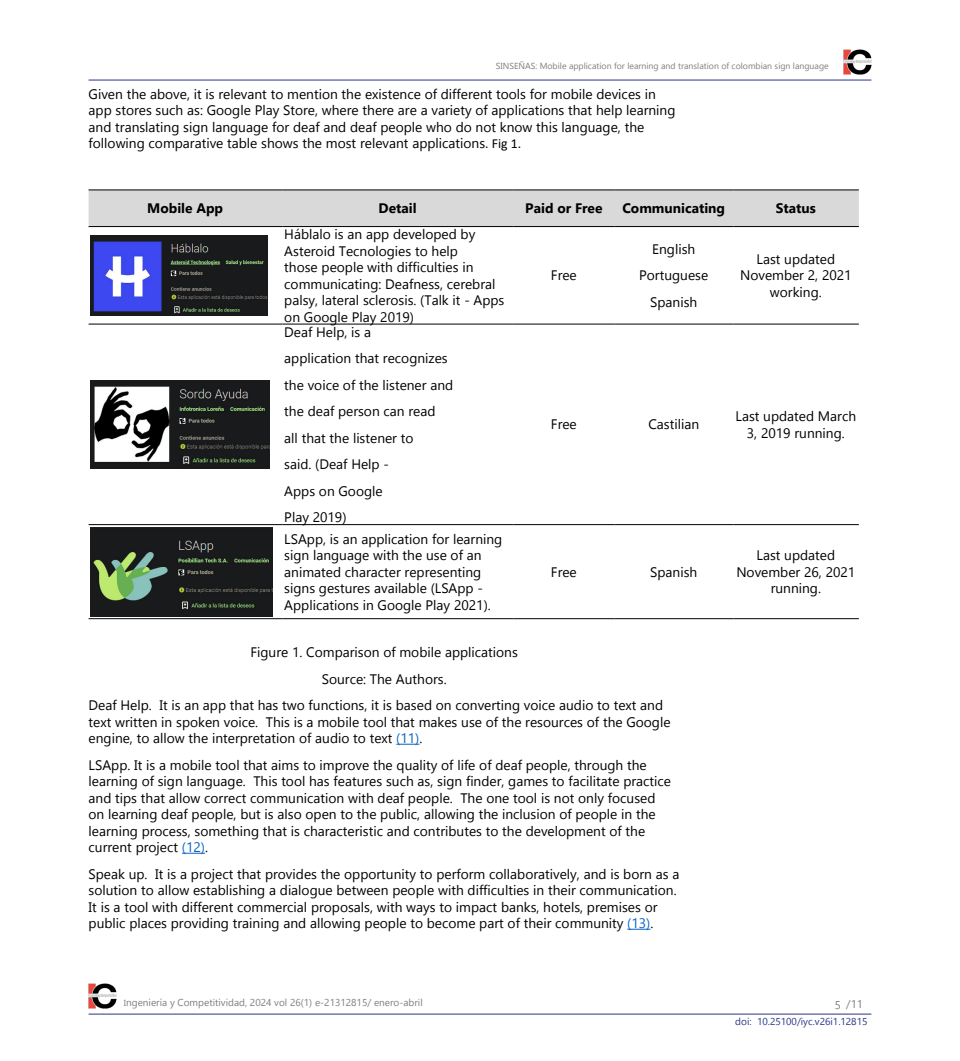
<style>
.page{position:relative;width:960px;height:1061px;background:#fff}
.page>*{position:absolute;margin:0;border:0;box-sizing:border-box;transform-origin:0 0}
.t1{font:13.75px/16.5px "Gadugi";color:#000}
.t2{font:700 13.75px "Gadugi";color:#000}
.t3{font:11.25px "Gadugi";color:#7e7e7d}
.t4{font:10px "Gadugi";color:#7e7e7d}
.t5{font:10px "Gadugi";color:#283583}
.t6{font:8.75px "Gadugi";color:#7e7e7d}
.s1{font-family:"Calibri"}
.s2{color:#0563c1}
.s3{font-size:8.75px}
</style>
<div class="page">
<hr style="left:89px;top:1014px;width:782px;height:1px;background:#283583">
<img style="left:89px;top:983px;width:28px;height:26px">
<hr style="left:89px;top:80px;width:782px;height:1px;background:#283583">
<img style="left:843px;top:49px;width:28px;height:26px">
<svg style="left:396px;top:744px;width:23px;height:1px"></svg>
<svg style="left:182px;top:853px;width:23px;height:1px"></svg>
<svg style="left:627px;top:929px;width:23px;height:1px"></svg>
<div style="left:89px;top:191px;width:770px;height:35px;background:#d9d9d9"></div>
<hr style="left:89px;top:190px;width:193px;height:1px;background:#000">
<hr style="left:282px;top:190px;width:232px;height:1px;background:#000">
<hr style="left:514px;top:190px;width:101px;height:1px;background:#000">
<hr style="left:615px;top:190px;width:118px;height:1px;background:#000">
<hr style="left:733px;top:190px;width:126px;height:1px;background:#000">
<hr style="left:89px;top:226px;width:193px;height:1px;background:#000">
<hr style="left:282px;top:226px;width:232px;height:1px;background:#000">
<hr style="left:514px;top:226px;width:101px;height:1px;background:#000">
<hr style="left:615px;top:226px;width:118px;height:1px;background:#000">
<hr style="left:733px;top:226px;width:126px;height:1px;background:#000">
<hr style="left:89px;top:324px;width:193px;height:1px;background:#000">
<hr style="left:282px;top:324px;width:232px;height:1px;background:#000">
<hr style="left:514px;top:324px;width:101px;height:1px;background:#000">
<hr style="left:615px;top:324px;width:118px;height:1px;background:#000">
<hr style="left:733px;top:324px;width:126px;height:1px;background:#000">
<hr style="left:89px;top:524px;width:193px;height:1px;background:#000">
<hr style="left:282px;top:524px;width:232px;height:1px;background:#000">
<hr style="left:514px;top:524px;width:101px;height:1px;background:#000">
<hr style="left:615px;top:524px;width:118px;height:1px;background:#000">
<hr style="left:733px;top:524px;width:126px;height:1px;background:#000">
<hr style="left:89px;top:618px;width:193px;height:1px;background:#000">
<hr style="left:282px;top:618px;width:232px;height:1px;background:#000">
<hr style="left:514px;top:618px;width:101px;height:1px;background:#000">
<hr style="left:615px;top:618px;width:118px;height:1px;background:#000">
<hr style="left:733px;top:618px;width:126px;height:1px;background:#000">
<img style="left:91px;top:235px;width:177px;height:80px">
<img style="left:91px;top:380px;width:179px;height:88px">
<img style="left:91px;top:527px;width:181px;height:89px">
<p class="t6" style="left:496px;top:60px;width:334px">SINSEÑAS: Mobile application for learning and translation of colombian sign language</p>
<p class="t1" style="left:89px;top:85px;width:588px">Given the above, it is relevant to mention the existence of different tools for mobile devices in app stores such as: Google Play Store, where there are a variety of applications that help learning and translating sign language for deaf and deaf people who do not know this language, the following comparative table shows the most relevant applications<span class="s1">. Fig 1.</span></p>
<p class="t2" style="left:147px;top:200px;width:77px">Mobile App</p>
<p class="t2" style="left:379px;top:200px;width:40px">Detail</p>
<p class="t2" style="left:525px;top:200px;width:79px">Paid or Free</p>
<p class="t2" style="left:622px;top:200px;width:104px">Communicating</p>
<p class="t2" style="left:776px;top:200px;width:42px">Status</p>
<p class="t1" style="left:284px;top:226px;width:222px">Háblalo is an app developed by<br>Asteroid Tecnologies to help<br>those people with difficulties in communicating: Deafness, cerebral palsy, lateral sclerosis. (Talk it - Apps on Google Play 2019)</p>
<p class="t1" style="left:639px;top:236px;width:71px;line-height:26.5px;text-align:center">English<br>Portuguese<br>Spanish</p>
<p class="t1" style="left:740px;top:251px;width:113px;text-align:center">Last updated<br>November 2, 2021 working.</p>
<p class="t1" style="left:551px;top:267px;width:27px">Free</p>
<p class="t1" style="left:284px;top:318px;width:170px;line-height:26.5px">Deaf Help, is a<br>application that recognizes the voice of the listener and the deaf person can read<br>all that the listener to<br>said. (Deaf Help -<br>Apps on Google<br>Play 2019)</p>
<p class="t1" style="left:551px;top:416px;width:27px">Free</p>
<p class="t1" style="left:648px;top:416px;width:52px">Castilian</p>
<p class="t1" style="left:735px;top:408px;width:122px;text-align:center">Last updated March<br>3, 2019 running.</p>
<p class="t1" style="left:284px;top:530px;width:220px">LSApp, is an application for learning sign language with the use of an animated character representing signs gestures available (LSApp - Applications in Google Play 2021).</p>
<p class="t1" style="left:551px;top:563px;width:27px">Free</p>
<p class="t1" style="left:650px;top:563px;width:49px">Spanish</p>
<p class="t1" style="left:250px;top:644px;width:269px">Figure 1. Comparison of mobile applications</p>
<p class="t1" style="left:322px;top:670px;width:126px">Source: The Authors.</p>
<p class="t1" style="left:89px;top:697px;width:576px">Deaf Help. It is an app that has two functions, it is based on converting voice audio to text and</p>
<p class="t1" style="left:89px;top:713px;width:583px">text written in spoken voice. This is a mobile tool that makes use of the resources of the Google engine, to allow the interpretation of audio to text <span class="s2">(11)</span>.</p>
<p class="t1" style="left:89px;top:756px;width:584px">LSApp. It is a mobile tool that aims to improve the quality of life of deaf people, through the learning of sign language. This tool has features such as, sign finder, games to facilitate practice and tips that allow correct communication with deaf people. The one tool is not only focused on learning deaf people, but is also open to the public, allowing the inclusion of people in the learning process, something that is characteristic and contributes to the development of the current project <span class="s2">(12)</span>.</p>
<p class="t1" style="left:89px;top:865px;width:592px">Speak up. It is a project that provides the opportunity to perform collaboratively, and is born as a solution to allow establishing a dialogue between people with difficulties in their communication.<br>It is a tool with different commercial proposals, with ways to impact banks, hotels, premises or public places providing training and allowing people to become part of their community <span class="s2">(13)</span>.</p>
<p class="t1" style="left:736px;top:547px;width:121px;text-align:center">Last updated<br>November 26, 2021 running.</p>
<p class="t4" style="left:124px;top:996px;width:300px"><span class="s3">I</span>ngeniería y Competitividad, 2024 vol 26(1) e-21312815/ enero-abril</p>
<p class="t3" style="left:835px;top:998px;width:30px">5 /11</p>
<p class="t5" style="left:735px;top:1016px;width:134px">doi: 10.25100/iyc.v26i1.12815</p>
</div>
